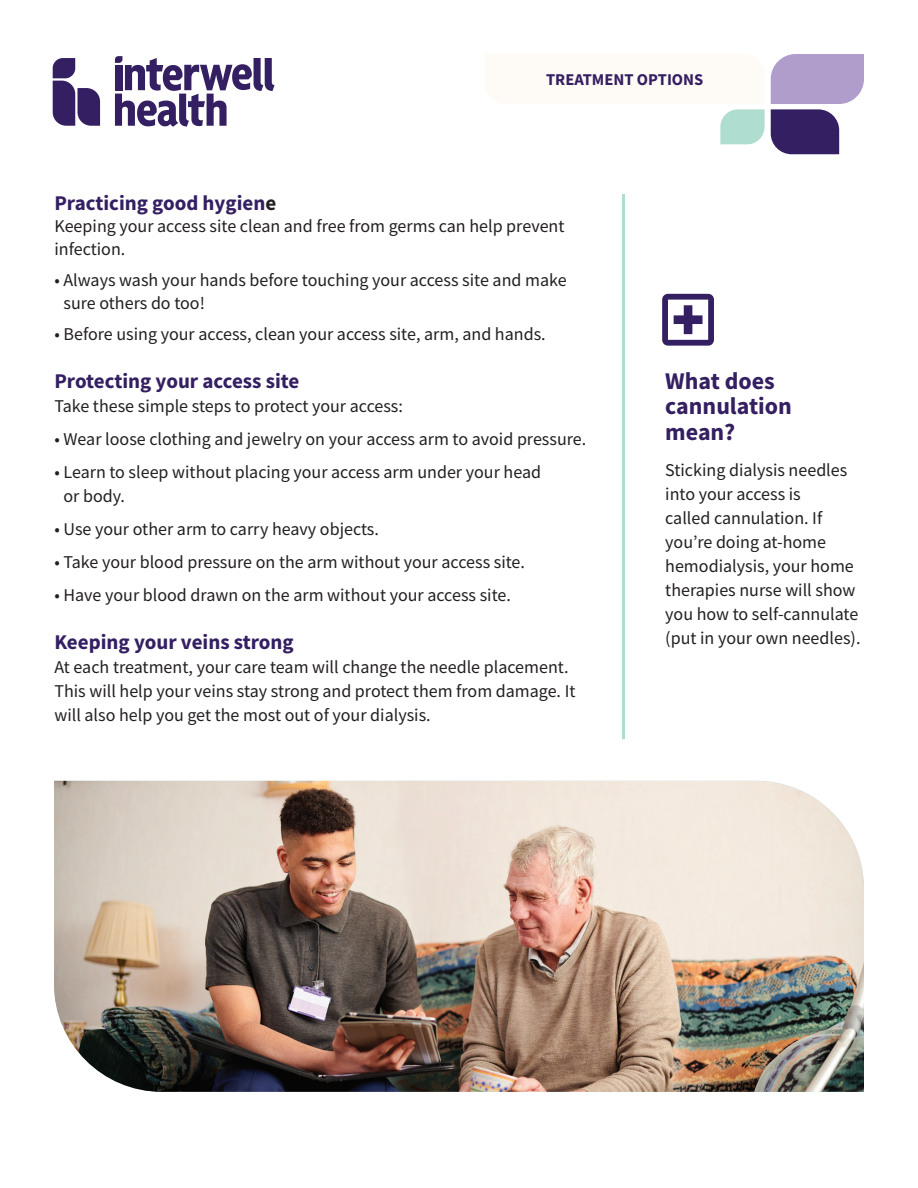
<style>
.page{position:relative;width:918px;height:1188px;background:#fff}
.page>*{position:absolute;margin:0;border:0;box-sizing:border-box;transform-origin:0 0}
.t1{font:700 24px/25.5px "Source Sans Pro";color:#341f62}
.t2{font:700 21px "Source Sans Pro";color:#341f62}
.t3{font:18px/24px "Source Sans Pro";color:#231f20}
.t4{font:700 16.5px "Source Sans Pro";color:#341f62}
.s1{color:#231f20}
</style>
<div class="page">
<svg style="left:662px;top:294px;width:52px;height:52px"></svg>
<img style="left:54px;top:781px;width:810px;height:311px">
<svg style="left:53px;top:58px;width:47px;height:68px"></svg>
<svg style="left:115px;top:56px;width:160px;height:71px"></svg>
<svg style="left:771px;top:54px;width:93px;height:100px"></svg>
<svg style="left:720px;top:109px;width:45px;height:35px;background:#b7e0d4"></svg>
<hr style="left:622px;top:194px;width:3px;height:545px;background:#afddcf">
<p class="t4" style="left:546px;top:69px;width:159px">TREATMENT OPTIONS</p>
<p class="t2" style="left:54px;top:189px;width:223px">Practicing good hygien<span class="s1">e</span></p>
<p class="t3" style="left:54px;top:215px;width:512px;line-height:22.5px">Keeping your access site clean and free from germs can help prevent infection.</p>
<p class="t3" style="left:64px;top:269px;width:505px;line-height:22.5px;text-indent:-9px">• Always wash your hands before touching your access site and make sure others do too!</p>
<p class="t3" style="left:54px;top:322px;width:493px">• Before using your access, clean your access site, arm, and hands.</p>
<p class="t2" style="left:54px;top:367px;width:246px">Protecting your access site</p>
<p class="t3" style="left:54px;top:394px;width:350px">Take these simple steps to protect your access:</p>
<p class="t3" style="left:54px;top:427px;width:533px">• Wear loose clothing and jewelry on your access arm to avoid pressure.</p>
<p class="t3" style="left:64px;top:460px;width:479px;text-indent:-9px">• Learn to sleep without placing your access arm under your head or body.</p>
<p class="t3" style="left:54px;top:517px;width:326px">• Use your other arm to carry heavy objects.</p>
<p class="t3" style="left:54px;top:550px;width:472px">• Take your blood pressure on the arm without your access site.</p>
<p class="t3" style="left:54px;top:583px;width:458px">• Have your blood drawn on the arm without your access site.</p>
<p class="t2" style="left:54px;top:628px;width:241px">Keeping your veins strong</p>
<p class="t3" style="left:54px;top:655px;width:523px">At each treatment, your care team will change the needle placement.<br>This will help your veins stay strong and protect them from damage. It will also help you get the most out of your dialysis.</p>
<h1 class="t1" style="left:665px;top:368px;width:128px">What does cannulation mean?</h1>
<p class="t3" style="left:665px;top:458px;width:197px">Sticking dialysis needles into your access is<br>called cannulation. If you’re doing at-home hemodialysis, your home therapies nurse will show you how to self-cannulate (put in your own needles).</p>
</div>
